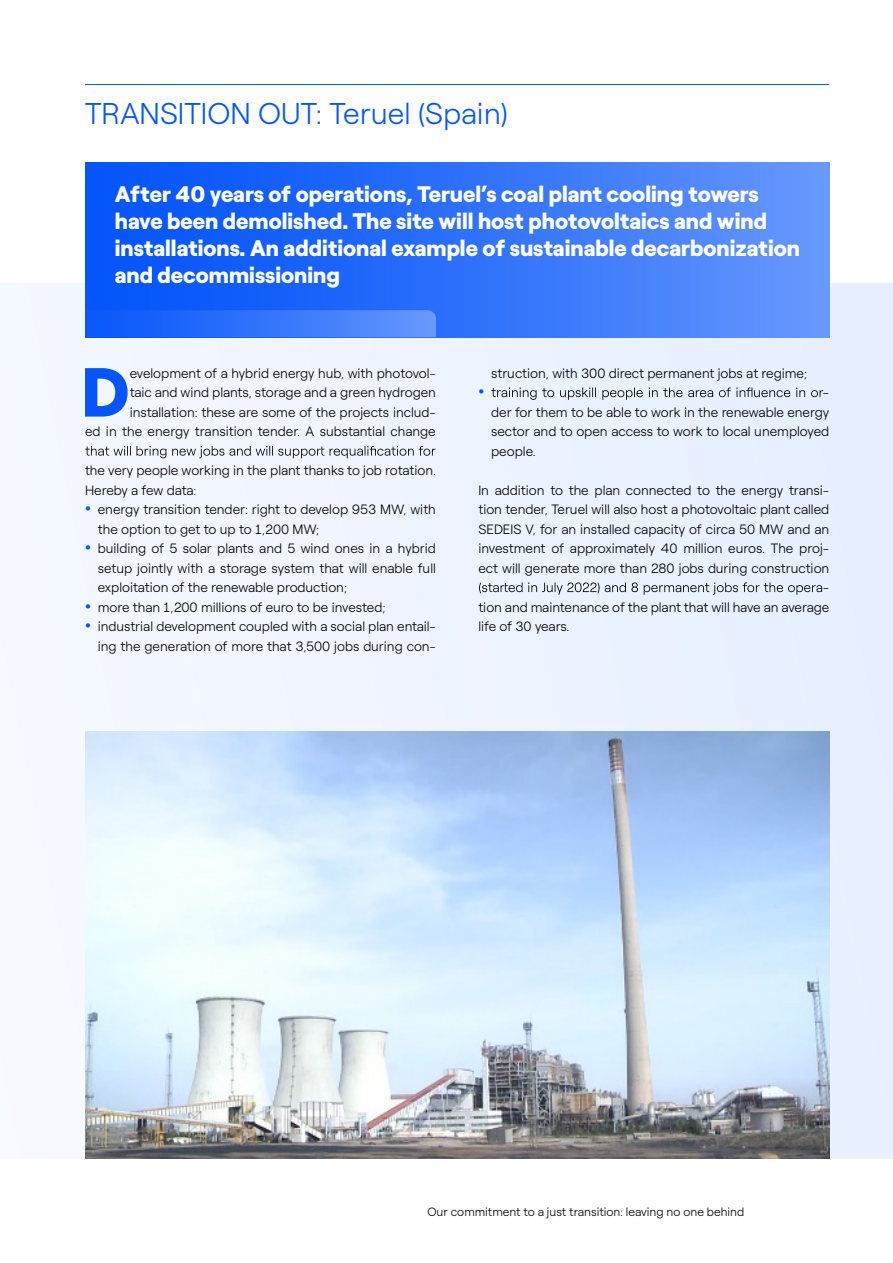
<style>
.page{position:relative;width:893px;height:1263px;background:#fff}
.page>*{position:absolute;margin:0;border:0;box-sizing:border-box;transform-origin:0 0}
.t1{font:900 69.15px "Roobert ENEL";color:#0555fa}
.t2{font:300 30px "Roobert ENEL";color:#0555fa}
.t3{font:900 22.5px/27px "Roobert ENEL";color:#fff}
.t4{font:21px "Roobert ENEL";color:#0555fa}
.t5{font:300 13.5px/19.5px "Roobert ENEL";color:#000;text-align:right}
.t6{font:300 12px "Roobert ENEL";color:#000}
.s1{font-weight:400;font-size:21px;color:#0555fa}
</style>
<div class="page">
<div style="left:0;top:283px;width:893px;height:876px;background:#eef4ff"></div>
<div style="left:85px;top:163px;width:744px;height:174px;background:linear-gradient(to right,#004ffa,#6395fc)"></div>
<svg style="left:85px;top:310px;width:351px;height:27px;background:#3374fa"></svg>
<hr style="left:85px;top:84px;width:744px;height:1px;background:#0555fa">
<svg style="left:85px;top:446px;width:351px;height:12px"></svg>
<svg style="left:491px;top:387px;width:332px;height:13px;background:#c6cbd8"></svg>
<svg style="left:479px;top:582px;width:343px;height:13px;background:#c4c9d5"></svg>
<img style="left:85px;top:731px;width:744px;height:428px">
<h2 class="t2" style="left:85px;top:91px;width:424px">TRANSITION OUT: Teruel (Spain)</h2>
<h3 class="t3" style="left:115px;top:179px;width:687px">After 40 years of operations, Teruel’s coal plant cooling towers have been demolished. The site will host photovoltaics and wind installations. An additional example of sustainable decarbonization and decommissioning</h3>
<p class="t5" style="left:85px;top:362px;width:352px">evelopment of a hybrid energy hub, with photovol-<br>taic and wind plants, storage and a green hydrogen installation: these are some of the projects includ-<br>ed in the energy transition tender. A substantial change</p>
<p class="t5" style="left:85px;top:460px;width:352px;text-align:left">the very people working in the plant thanks to job rotation.<br>Hereby a few data:</p>
<p class="t5" style="left:98px;top:499px;width:340px;text-align:left;text-indent:-13px"><span class="s1">•</span> energy transition tender: right to develop 953 MW, with the option to get to up to 1,200 MW;</p>
<p class="t5" style="left:98px;top:538px;width:340px;text-align:justify;text-indent:-13px"><span class="s1">•</span> building of 5 solar plants and 5 wind ones in a hybrid setup jointly with a storage system that will enable full exploitation of the renewable production;</p>
<p class="t5" style="left:85px;top:596px;width:302px"><span class="s1">•</span> more than 1,200 millions of euro to be invested;</p>
<p class="t5" style="left:85px;top:616px;width:352px"><span class="s1">•</span> industrial development coupled with a social plan entail&shy;ing the generation of more that 3,500 jobs during con-</p>
<h1 class="t1" style="left:81px;top:338px;width:50px">D</h1>
<p class="t5" style="left:491px;top:362px;width:318px">struction, with 300 direct permanent jobs at regime;</p>
<h3 class="t4" style="left:478px;top:374px;width:7px">•</h3>
<p class="t5" style="left:491px;top:382px;width:340px;text-align:justify;text-indent:332px">- der for them to be able to work in the renewable energy sector and to open access to work to local unemployed people.</p>
<p class="t5" style="left:478px;top:479px;width:352px">In addition to the plan connected to the energy transi-</p>
<p class="t5" style="left:478px;top:499px;width:352px">tion tender, Teruel will also host a photovoltaic plant called</p>
<p class="t5" style="left:478px;top:518px;width:352px">SEDEIS V, for an installed capacity of circa 50 MW and an</p>
<p class="t5" style="left:478px;top:538px;width:352px">investment of approximately 40 million euros. The proj-</p>
<p class="t5" style="left:478px;top:557px;width:352px">ect will generate more than 280 jobs during construction</p>
<p class="t5" style="left:823px;top:577px;width:8px">-</p>
<p class="t5" style="left:478px;top:596px;width:353px">tion and maintenance of the plant that will have an average</p>
<p class="t5" style="left:478px;top:615px;width:93px">life of 30 years.</p>
<p class="t6" style="left:427px;top:1203px;width:318px">Our commitment to a just transition: leaving no one behind</p>
</div>
